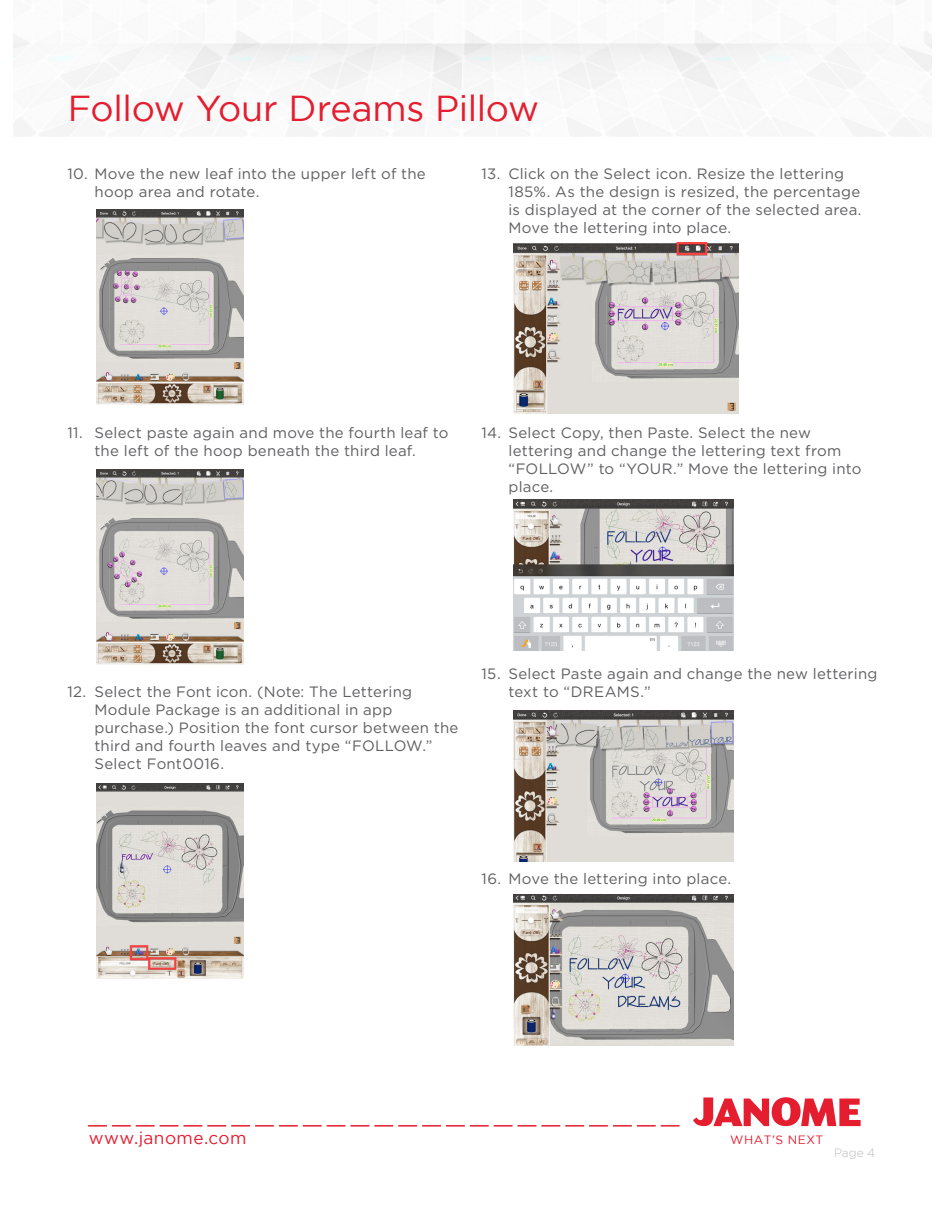
<style>
.page{position:relative;width:945px;height:1215px;background:#fff}
.page>*{position:absolute;margin:0;border:0;box-sizing:border-box;transform-origin:0 0}
.t1{font:36px "Gotham";letter-spacing:-.01em;color:#e41d2f}
.t2{font:17.25px "Gotham";letter-spacing:.025em;color:#e41d2f}
.Paragraph_Style_1{font:15px/18px "Gotham HTF";letter-spacing:.015em;color:#5f5f62}
.t3{font:12px "Gotham";letter-spacing:.045em;color:#e41d2f}
.t4{font:300 12px "Gotham HTF";color:#babbbe}
</style>
<div class="page">
<svg style="left:65px;top:44px;width:815px;height:65px"></svg>
<svg style="left:693px;top:1097px;width:168px;height:29px"></svg>
<svg style="left:88px;top:1125px;width:591px;height:2px"></svg>
<img style="left:96px;top:209px;width:147px;height:196px">
<img style="left:96px;top:469px;width:147px;height:196px">
<img style="left:513px;top:499px;width:220px;height:152px">
<img style="left:513px;top:710px;width:220px;height:152px">
<img style="left:513px;top:894px;width:220px;height:152px">
<img style="left:96px;top:783px;width:147px;height:196px">
<img style="left:513px;top:243px;width:226px;height:170px">
<h1 class="t1" style="left:68px;top:88px;width:473px">Follow Your Dreams Pillow</h1>
<p class="Paragraph_Style_1" style="left:94px;top:165px;width:333px;text-indent:-27px">10. Move the new leaf into the upper left of the hoop area and rotate.</p>
<p class="Paragraph_Style_1" style="left:508px;top:165px;width:355px;text-indent:-27px">13. Click on the Select icon. Resize the lettering 185%. As the design is resized, the percentage is displayed at the corner of the selected area.<br>Move the lettering into place.</p>
<p class="Paragraph_Style_1" style="left:68px;top:424px;width:383px;text-align:center">11. Select paste again and move the fourth leaf to the left of the hoop beneath the third leaf.</p>
<p class="Paragraph_Style_1" style="left:508px;top:424px;width:354px;text-indent:-27px">14. Select Copy, then Paste. Select the new lettering and change the lettering text from “FOLLOW” to “YOUR.” Move the lettering into place.</p>
<p class="Paragraph_Style_1" style="left:94px;top:682px;width:366px;text-indent:-27px">12. Select the Font icon. (Note: The Lettering Module Package is an additional in app purchase.) Position the font cursor between the third and fourth leaves and type “FOLLOW.” Select Font0016.</p>
<p class="Paragraph_Style_1" style="left:508px;top:664px;width:370px;text-indent:-27px">15. Select Paste again and change the new lettering text to “DREAMS.”</p>
<p class="Paragraph_Style_1" style="left:482px;top:869px;width:251px">16. Move the lettering into place.</p>
<p class="t2" style="left:89px;top:1128px;width:159px">www.janome.com</p>
<p class="t3" style="left:730px;top:1133px;width:95px">WHAT’S NEXT</p>
<p class="t4" style="left:834px;top:1147px;width:43px">Page 4</p>
</div>
